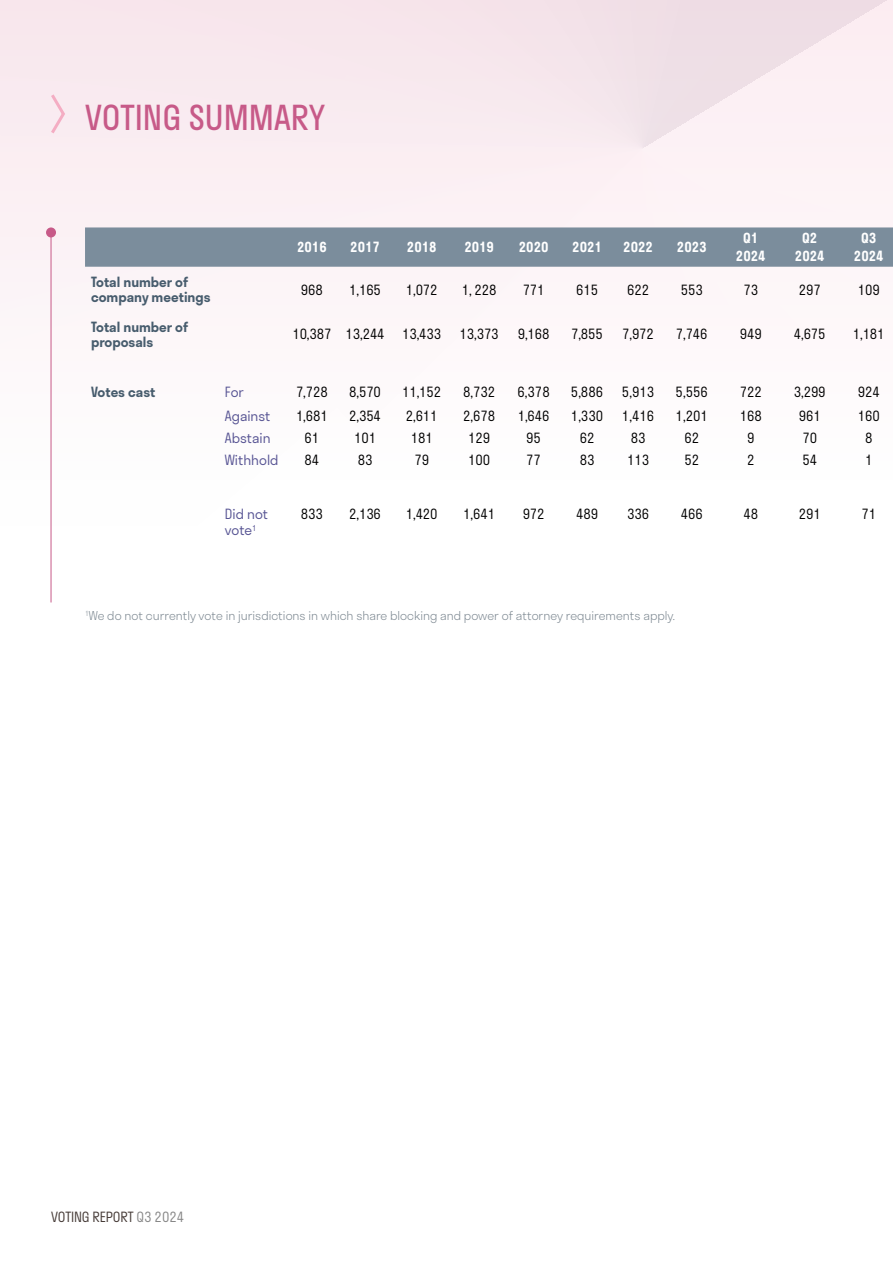
<style>
.page{position:relative;width:893px;height:1263px;background:#fff}
.page>*{position:absolute;margin:0;border:0;box-sizing:border-box;transform-origin:0 0}
.t1{font:33px "Stratos";color:#c75a88}
.t2{font:300 13.5px "Stratos";letter-spacing:-.01em;color:#000}
.t3{font:600 13.5px/15px "Stratos";color:#475c6d}
.t4{font:600 13.5px/17.2px "Stratos";color:#fff;text-align:center}
.t5{font:300 13.5px/16.2px "Stratos";color:#585594}
.t6{font:300 13.5px "Stratos";letter-spacing:-.01em;color:#453a36}
.t7{font:300 12px "Stratos";color:#808b94}
.s1{color:#878787}
</style>
<div class="page">
<svg style="left:0;top:0;width:893px;height:525px"></svg>
<div style="left:85px;top:227px;width:808px;height:40px;background:#7b8d9c"></div>
<svg style="left:48px;top:91px;width:19px;height:46px"></svg>
<hr style="left:51px;top:228px;width:1px;height:374px;background:#c75a88">
<div style="left:46px;top:227px;width:10px;height:10px;background:#c75a88;border-radius:50%"></div>
<h1 class="t1" style="left:85px;top:91px;width:241px">VOTING SUMMARY</h1>
<p class="t4" style="left:297px;top:238px;width:31px">2016</p>
<p class="t4" style="left:350px;top:238px;width:31px">2017</p>
<p class="t4" style="left:407px;top:238px;width:31px">2018</p>
<p class="t4" style="left:464px;top:238px;width:31px">2019</p>
<p class="t4" style="left:519px;top:238px;width:31px">2020</p>
<p class="t4" style="left:572px;top:238px;width:31px">2021</p>
<p class="t4" style="left:623px;top:238px;width:31px">2022</p>
<p class="t4" style="left:677px;top:238px;width:31px">2023</p>
<p class="t4" style="left:736px;top:229px;width:31px">Q1<br>2024</p>
<p class="t4" style="left:795px;top:229px;width:31px">Q2<br>2024</p>
<p class="t4" style="left:854px;top:229px;width:31px">Q3<br>2024</p>
<p class="t3" style="left:91px;top:274px;width:121px">Total number of company meetings</p>
<p class="t2" style="left:301px;top:279px;width:24px">968</p>
<p class="t2" style="left:349px;top:279px;width:33px">1,165</p>
<p class="t2" style="left:406px;top:279px;width:33px">1,072</p>
<p class="t2" style="left:462px;top:279px;width:36px">1, 228</p>
<p class="t2" style="left:523px;top:279px;width:24px">771</p>
<p class="t2" style="left:576px;top:279px;width:24px">615</p>
<p class="t2" style="left:627px;top:279px;width:24px">622</p>
<p class="t2" style="left:681px;top:279px;width:24px">553</p>
<p class="t2" style="left:743px;top:279px;width:16px">73</p>
<p class="t2" style="left:799px;top:279px;width:24px">297</p>
<p class="t2" style="left:858px;top:279px;width:24px">109</p>
<p class="t3" style="left:91px;top:319px;width:99px">Total number of proposals</p>
<p class="t2" style="left:292px;top:323px;width:94px">10,387 13,244</p>
<p class="t2" style="left:402px;top:323px;width:41px">13,433</p>
<p class="t2" style="left:460px;top:323px;width:41px">13,373</p>
<p class="t2" style="left:518px;top:323px;width:33px">9,168</p>
<p class="t2" style="left:571px;top:323px;width:33px">7,855</p>
<p class="t2" style="left:622px;top:323px;width:33px">7,972</p>
<p class="t2" style="left:676px;top:323px;width:33px">7,746</p>
<p class="t2" style="left:740px;top:323px;width:24px">949</p>
<p class="t2" style="left:794px;top:323px;width:33px">4,675</p>
<p class="t2" style="left:853px;top:323px;width:33px">1,181</p>
<p class="t3" style="left:91px;top:384px;width:66px">Votes cast</p>
<p class="t5" style="left:225px;top:384px;width:21px">For</p>
<p class="t2" style="left:296px;top:381px;width:33px">7,728</p>
<p class="t2" style="left:349px;top:381px;width:33px">8,570</p>
<p class="t2" style="left:402px;top:381px;width:41px">11,152</p>
<p class="t2" style="left:463px;top:381px;width:33px">8,732</p>
<p class="t2" style="left:517px;top:381px;width:34px">6,378</p>
<p class="t2" style="left:571px;top:381px;width:34px">5,886</p>
<p class="t2" style="left:622px;top:381px;width:34px">5,913</p>
<p class="t2" style="left:676px;top:381px;width:34px">5,556</p>
<p class="t2" style="left:740px;top:381px;width:24px">722</p>
<p class="t2" style="left:794px;top:381px;width:33px">3,299</p>
<p class="t2" style="left:858px;top:381px;width:24px">924</p>
<p class="t5" style="left:225px;top:407px;width:47px">Against</p>
<p class="t2" style="left:296px;top:405px;width:33px">1,681</p>
<p class="t2" style="left:349px;top:405px;width:33px">2,354</p>
<p class="t2" style="left:406px;top:405px;width:33px">2,611</p>
<p class="t2" style="left:463px;top:405px;width:33px">2,678</p>
<p class="t2" style="left:518px;top:405px;width:33px">1,646</p>
<p class="t2" style="left:571px;top:405px;width:34px">1,330</p>
<p class="t2" style="left:622px;top:405px;width:34px">1,416</p>
<p class="t2" style="left:676px;top:405px;width:34px">1,201</p>
<p class="t2" style="left:740px;top:405px;width:24px">168</p>
<p class="t2" style="left:799px;top:405px;width:24px">961</p>
<p class="t2" style="left:858px;top:405px;width:24px">160</p>
<p class="t5" style="left:225px;top:429px;width:47px">Abstain</p>
<p class="t2" style="left:305px;top:427px;width:16px">61</p>
<p class="t2" style="left:354px;top:427px;width:24px">101</p>
<p class="t2" style="left:411px;top:427px;width:24px">181</p>
<p class="t2" style="left:468px;top:427px;width:24px">129</p>
<p class="t2" style="left:526px;top:427px;width:16px">95</p>
<p class="t2" style="left:580px;top:427px;width:16px">62</p>
<p class="t2" style="left:631px;top:427px;width:16px">83</p>
<p class="t2" style="left:684px;top:427px;width:16px">62</p>
<p class="t2" style="left:747px;top:427px;width:9px">9</p>
<p class="t2" style="left:802px;top:427px;width:16px">70</p>
<p class="t2" style="left:865px;top:427px;width:9px">8</p>
<p class="t5" style="left:225px;top:451px;width:55px">Withhold</p>
<p class="t2" style="left:305px;top:449px;width:16px">84</p>
<p class="t2" style="left:358px;top:449px;width:16px">83</p>
<p class="t2" style="left:414px;top:449px;width:16px">79</p>
<p class="t2" style="left:468px;top:449px;width:24px">100</p>
<p class="t2" style="left:526px;top:449px;width:16px">77</p>
<p class="t2" style="left:580px;top:449px;width:16px">83</p>
<p class="t2" style="left:627px;top:449px;width:24px">113</p>
<p class="t2" style="left:684px;top:449px;width:16px">52</p>
<p class="t2" style="left:747px;top:449px;width:9px">2</p>
<p class="t2" style="left:802px;top:449px;width:16px">54</p>
<p class="t2" style="left:865px;top:449px;width:9px">1</p>
<p class="t5" style="left:225px;top:505px;width:45px">Did not vote<sup>1</sup></p>
<p class="t2" style="left:301px;top:503px;width:24px">833</p>
<p class="t2" style="left:349px;top:503px;width:33px">2,136</p>
<p class="t2" style="left:406px;top:503px;width:33px">1,420</p>
<p class="t2" style="left:463px;top:503px;width:33px">1,641</p>
<p class="t2" style="left:523px;top:503px;width:24px">972</p>
<p class="t2" style="left:576px;top:503px;width:24px">489</p>
<p class="t2" style="left:627px;top:503px;width:24px">336</p>
<p class="t2" style="left:681px;top:503px;width:24px">466</p>
<p class="t2" style="left:743px;top:503px;width:16px">48</p>
<p class="t2" style="left:799px;top:503px;width:24px">291</p>
<p class="t2" style="left:861px;top:503px;width:16px">71</p>
<p class="t7" style="left:85px;top:606px;width:591px"><sup>1</sup>We do not currently vote in jurisdictions in which share blocking and power of attorney requirements apply.</p>
<p class="t6" style="left:51px;top:1206px;width:135px">VOTING REPORT <span class="s1">Q3 2024</span></p>
</div>
